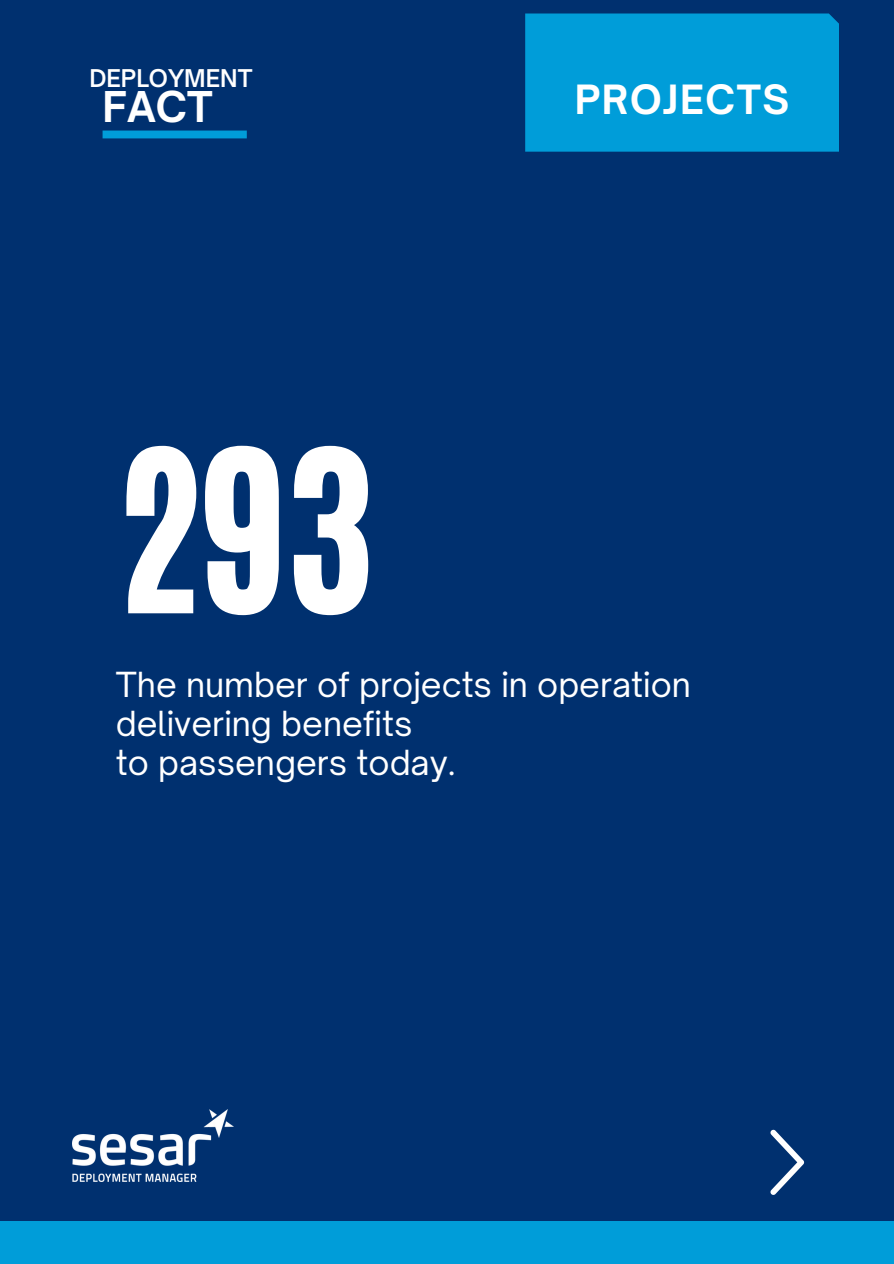
<style>
.page{position:relative;width:894px;height:1264px;background:#fff}
.page>*{position:absolute;margin:0;border:0;box-sizing:border-box;transform-origin:0 0}
.t1{font:187.35px "CA Generated";color:#fff}
.t2{font:700 40.65px "Open Sauce One";color:#fff}
.t3{font:700 38.55px "Open Sauce One";letter-spacing:.04em;color:#fff}
.t4{font:33px/38.8px "Open Sauce One";color:#fff}
.t5{font:600 23.4px "Open Sauce One";color:#fff}
</style>
<div class="page">
<div style="left:0;top:0;width:893px;height:1263px;background:#00306f"></div>
<div style="left:102px;top:130px;width:145px;height:8px;background:#009dd9"></div>
<div style="left:0;top:1220px;width:893px;height:43px;background:#009dd9"></div>
<div style="left:525px;top:13px;width:313px;height:139px;background:#009dd9"></div>
<svg style="left:770px;top:1129px;width:33px;height:65px"></svg>
<img style="left:72px;top:1109px;width:161px;height:72px">
<p class="t5" style="left:89px;top:64px;width:165px">DEPLOYMENT</p>
<p class="t2" style="left:102px;top:81px;width:112px">FACT</p>
<h1 class="t1" style="left:116px;top:397px;width:260px">293</h1>
<p class="t3" style="left:574px;top:75px;width:216px">PROJECTS</p>
<p class="t4" style="left:116px;top:664px;width:576px">The number of projects in operation delivering benefits<br>to passengers today.</p>
</div>
